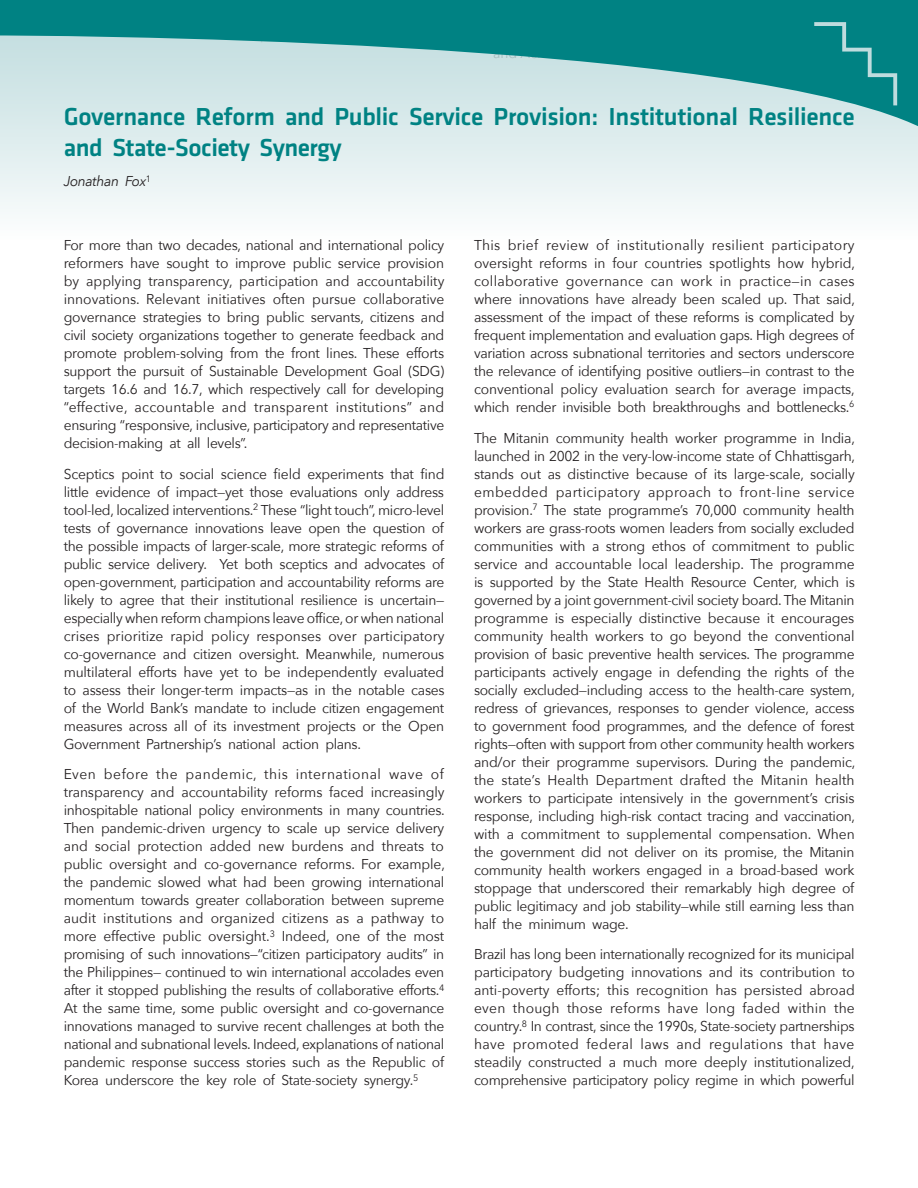
<style>
.page{position:relative;width:918px;height:1188px;background:#fff}
.page>*{position:absolute;margin:0;border:0;box-sizing:border-box;transform-origin:0 0}
.TEXTO{font:25.5px/30.6px "Klavika Medium OSF";letter-spacing:-.015em;color:#008283}
.TEXTO-2{font:14.25px/18px "Avenir Next";letter-spacing:-.025em;color:#231f20;text-align:justify}
.TEXTO-3{font:italic 14.25px "Avenir Next";letter-spacing:-.025em;color:#231f20}
</style>
<div class="page">
<svg style="left:0;top:132px;width:918px;height:80px;fill:#e8f2f3"></svg>
<svg style="left:0;top:0;width:918px;height:132px"></svg>
<svg style="left:814px;top:22px;width:83px;height:83px"></svg>
<p class="TEXTO" style="left:64px;top:101px;width:792px">Governance Reform and Public Service Provision: Institutional Resilience and State-Society Synergy</p>
<p class="TEXTO-3" style="left:64px;top:169px;width:89px">Jonathan Fox<sup>1</sup></p>
<p class="TEXTO-2" style="left:64px;top:235px;width:382px">For more than two decades, national and international policy reformers have sought to improve public service provision by applying transparency, participation and accountability innovations. Relevant initiatives often pursue collaborative governance strategies to bring public servants, citizens and civil society organizations together to generate feedback and promote problem-solving from the front lines. These efforts support the pursuit of Sustainable Development Goal (SDG) targets 16.6 and 16.7, which respectively call for developing “effective, accountable and transparent institutions” and ensuring “responsive, inclusive, participatory and representative decision-making at all levels”.</p>
<p class="TEXTO-2" style="left:64px;top:464px;width:382px">Sceptics point to social science field experiments that find little evidence of impact—yet those evaluations only address tool-led, localized interventions.<sup>2</sup> These “light touch”, micro-level tests of governance innovations leave open the question of the possible impacts of larger-scale, more strategic reforms of public service delivery. Yet both sceptics and advocates of open-government, participation and accountability reforms are likely to agree that their institutional resilience is uncertain— especially when reform champions leave office, or when national crises prioritize rapid policy responses over participatory co-governance and citizen oversight. Meanwhile, numerous multilateral efforts have yet to be independently evaluated to assess their longer-term impacts—as in the notable cases of the World Bank’s mandate to include citizen engagement measures across all of its investment projects or the Open Government Partnership’s national action plans.</p>
<p class="TEXTO-2" style="left:64px;top:765px;width:383px">Even before the pandemic, this international wave of transparency and accountability reforms faced increasingly inhospitable national policy environments in many countries.<br>Then pandemic-driven urgency to scale up service delivery and social protection added new burdens and threats to public oversight and co-governance reforms. For example, the pandemic slowed what had been growing international momentum towards greater collaboration between supreme audit institutions and organized citizens as a pathway to more effective public oversight.<sup>3</sup> Indeed, one of the most promising of such innovations—“citizen participatory audits” in the Philippines— continued to win international accolades even after it stopped publishing the results of collaborative efforts.<sup>4<br></sup>At the same time, some public oversight and co-governance innovations managed to survive recent challenges at both the national and subnational levels. Indeed, explanations of national pandemic response success stories such as the Republic of Korea underscore the key role of State-society synergy.<sup>5</sup></p>
<p class="TEXTO-2" style="left:474px;top:235px;width:383px">This brief review of institutionally resilient participatory oversight reforms in four countries spotlights how hybrid, collaborative governance can work in practice—in cases where innovations have already been scaled up. That said, assessment of the impact of these reforms is complicated by frequent implementation and evaluation gaps. High degrees of variation across subnational territories and sectors underscore the relevance of identifying positive outliers—in contrast to the conventional policy evaluation search for average impacts, which render invisible both breakthroughs and bottlenecks.<sup>6</sup></p>
<p class="TEXTO-2" style="left:474px;top:428px;width:383px">The Mitanin community health worker programme in India, launched in 2002 in the very-low-income state of Chhattisgarh, stands out as distinctive because of its large-scale, socially embedded participatory approach to front-line service provision.<sup>7</sup> The state programme’s 70,000 community health workers are grass-roots women leaders from socially excluded communities with a strong ethos of commitment to public service and accountable local leadership. The programme is supported by the State Health Resource Center, which is governed by a joint government-civil society board. The Mitanin programme is especially distinctive because it encourages community health workers to go beyond the conventional provision of basic preventive health services. The programme participants actively engage in defending the rights of the socially excluded—including access to the health-care system, redress of grievances, responses to gender violence, access to government food programmes, and the defence of forest rights—often with support from other community health workers and/or their programme supervisors. During the pandemic, the state’s Health Department drafted the Mitanin health workers to participate intensively in the government’s crisis response, including high-risk contact tracing and vaccination, with a commitment to supplemental compensation. When the government did not deliver on its promise, the Mitanin community health workers engaged in a broad-based work stoppage that underscored their remarkably high degree of public legitimacy and job stability—while still earning less than half the minimum wage.</p>
<p class="TEXTO-2" style="left:474px;top:945px;width:382px">Brazil has long been internationally recognized for its municipal participatory budgeting innovations and its contribution to anti-poverty efforts; this recognition has persisted abroad even though those reforms have long faded within the country.<sup>8</sup> In contrast, since the 1990s, State-society partnerships have promoted federal laws and regulations that have steadily constructed a much more deeply institutionalized, comprehensive participatory policy regime in which powerful</p>
</div>
